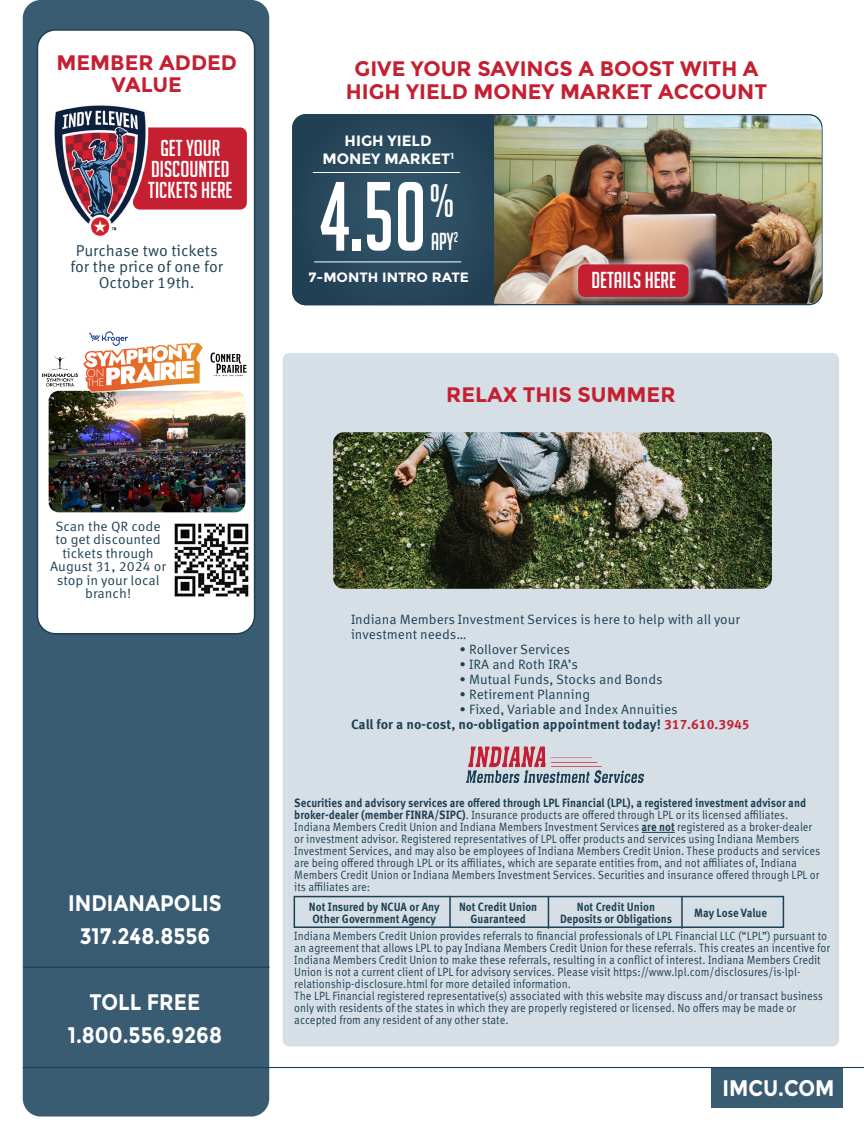
<style>
.page{position:relative;width:864px;height:1134px;background:#fff}
.page>*{position:absolute;margin:0;border:0;box-sizing:border-box;transform-origin:0 0}
.t1{font:95.7px "Big Noodle Titling";color:#fff;scale:.88 1}
.t2{font:45.75px "Big Noodle Titling";color:#fff;scale:.88 1}
.t3{font:24px "Big Noodle Titling";color:#fff;scale:.88 1}
.t4{font:700 22.5px "Montserrat";color:#fff;scale:.9 1}
.t5{font:22.5px/21px "Big Noodle Titling";color:#fff}
.t6{font:700 21px/22.5px "Montserrat";color:#c42032;text-align:center}
.t7{font:15.75px/15.8px "Meta Correspondence Pro";color:#1d4054;text-align:center}
.t8{font:700 15px "Montserrat";color:#fff}
.t9{font:13.5px/13.5px "Meta Correspondence Pro";color:#1d4054}
.t10{font:700 13.5px "Meta Correspondence Pro";color:#1d4054}
.t11{font:700 13.5px "Montserrat";color:#fff}
.t12{font:12px/12px "Meta Correspondence Pro";color:#1d4054;scale:.89 1}
.t13{font:700 12px "Meta Correspondence Pro";color:#1d4054;scale:.89 1}
.s1{color:#c42032}
.s2{font-weight:700}
</style>
<div class="page">
<div style="left:23px;top:0;width:246px;height:1117px;background:#395c72;border-radius:18px"></div>
<div style="left:711px;top:1067px;width:132px;height:40px;background:#395c72"></div>
<hr style="left:23px;top:1067px;width:841px;height:1px;background:#1d4054">
<hr style="left:23px;top:967px;width:246px;height:1px;background:#1d4054">
<div style="left:283px;top:353px;width:556px;height:693px;background:#d6dfe6;border-radius:7px"></div>
<img style="left:466px;top:746px;width:178px;height:38px">
<hr style="left:642px;top:832px;width:33px;height:1px;background:#1d4054">
<div style="left:294px;top:896px;width:490px;height:32px;border:2px solid #1d4054"></div>
<hr style="left:449px;top:896px;width:2px;height:32px;background:#1d4054">
<hr style="left:548px;top:897px;width:1px;height:32px;background:#1d4054">
<hr style="left:681px;top:897px;width:2px;height:32px;background:#1d4054">
<img style="left:333px;top:432px;width:439px;height:157px">
<div style="left:37px;top:30px;width:218px;height:604px;background:#fff;border-radius:18px"></div>
<div style="left:37px;top:29px;width:218px;height:606px;border:2px solid #1d4054;border-radius:18px"></div>
<div style="left:126px;top:121px;width:128px;height:95px;background:#fff"></div>
<div style="left:133px;top:127px;width:114px;height:83px;background:#c42032;border-radius:7px"></div>
<img style="left:37px;top:102px;width:131px;height:137px">
<img style="left:49px;top:392px;width:196px;height:120px">
<img style="left:43px;top:331px;width:204px;height:61px">
<img style="left:174px;top:523px;width:75px;height:74px">
<svg style="left:292px;top:114px;width:217px;height:191px;background:#29495d"></svg>
<hr style="left:313px;top:172px;width:147px;height:1px;background:#fff">
<hr style="left:314px;top:262px;width:147px;height:1px;background:#fff">
<img style="left:494px;top:116px;width:328px;height:188px">
<svg style="left:571px;top:257px;width:124px;height:47px;background:#917e74"></svg>
<div style="left:578px;top:264px;width:111px;height:33px;background:#c42032;border-radius:7px"></div>
<p class="t6" style="left:56px;top:51px;width:182px">MEMBER ADDED<br>VALUE</p>
<p class="t5" style="left:160px;top:137px;width:61px">GET YOUR</p>
<p class="t5" style="left:148px;top:158px;width:86px">DISCOUNTED<br>TICKETS HERE</p>
<p class="t7" style="left:70px;top:242px;width:154px">Purchase two tickets for the price of one for<br>October 19th.</p>
<p class="t9" style="left:50px;top:518px;width:117px;text-align:center">Scan the QR code to get discounted tickets through<br>August 31, 2024 or stop in your local branch!</p>
<p class="t4" style="left:68px;top:889px;width:172px">INDIANAPOLIS</p>
<p class="t4" style="left:80px;top:922px;width:147px">317.248.8556</p>
<p class="t4" style="left:90px;top:988px;width:124px">TOLL FREE</p>
<p class="t4" style="left:68px;top:1021px;width:173px">1.800.556.9268</p>
<p class="t6" style="left:346px;top:58px;width:423px">GIVE YOUR SAVINGS A BOOST WITH A<br>HIGH YIELD MONEY MARKET ACCOUNT</p>
<p class="t8" style="left:345px;top:131px;width:89px">HIGH YIELD</p>
<p class="t8" style="left:322px;top:149px;width:133px">MONEY MARKET<sup>1</sup></p>
<p class="t1" style="left:319px;top:165px;width:124px">4.50</p>
<p class="t2" style="left:429px;top:176px;width:30px">%</p>
<p class="t3" style="left:431px;top:228px;width:33px">APY<sup>2</sup></p>
<p class="t11" style="left:309px;top:270px;width:162px">7-MONTH INTRO RATE</p>
<p class="t5" style="left:592px;top:269px;width:86px">DETAILS HERE</p>
<p class="t6" style="left:446px;top:384px;width:231px">RELAX THIS SUMMER</p>
<p class="t9" style="left:351px;top:611px;width:390px;line-height:15px">Indiana Members Investment Services is here to help with all your investment needs…</p>
<p class="t9" style="left:459px;top:642px;width:113px">• Rollover Services</p>
<p class="t9" style="left:459px;top:657px;width:121px">• IRA and Roth IRA’s</p>
<p class="t9" style="left:459px;top:672px;width:205px">• Mutual Funds, Stocks and Bonds</p>
<p class="t9" style="left:459px;top:687px;width:133px">• Retirement Planning</p>
<p class="t9" style="left:459px;top:702px;width:220px">• Fixed, Variable and Index Annuities</p>
<p class="t10" style="left:351px;top:714px;width:400px">Call for a no-cost, no-obligation appointment today! <span class="s1">317.610.3945</span></p>
<p class="t12" style="left:294px;top:796px;width:592px"><span class="s2">Securities and advisory services are offered through LPL Financial (LPL), a registered investment advisor and broker-dealer (member FINRA/SIPC)</span>. Insurance products are offered through LPL or its licensed affiliates.<br>Indiana Members Credit Union and Indiana Members Investment Services <span class="s2">are not</span> registered as a broker-dealer or investment advisor. Registered representatives of LPL offer products and services using Indiana Members Investment Services, and may also be employees of Indiana Members Credit Union. These products and services are being offered through LPL or its affiliates, which are separate entities from, and not affiliates of, Indiana Members Credit Union or Indiana Members Investment Services. Securities and insurance offered through LPL or its affiliates are:</p>
<p class="t13" style="left:309px;top:897px;width:148px">Not Insured by NCUA or Any</p>
<p class="t13" style="left:312px;top:909px;width:141px">Other Government Agency</p>
<p class="t13" style="left:459px;top:897px;width:89px">Not Credit Union</p>
<p class="t13" style="left:471px;top:909px;width:64px">Guaranteed</p>
<p class="t13" style="left:577px;top:897px;width:89px">Not Credit Union</p>
<p class="t13" style="left:560px;top:909px;width:127px">Deposits or Obligations</p>
<p class="t13" style="left:694px;top:903px;width:83px">May Lose Value</p>
<p class="t12" style="left:294px;top:930px;width:603px">Indiana Members Credit Union provides referrals to financial professionals of LPL Financial LLC (“LPL”) pursuant to an agreement that allows LPL to pay Indiana Members Credit Union for these referrals. This creates an incentive for Indiana Members Credit Union to make these referrals, resulting in a conflict of interest. Indiana Members Credit Union is not a current client of LPL for advisory services. Please visit https://www.lpl.com/disclosures/is-lpl&shy;relationship-disclosure.html for more detailed information.</p>
<p class="t12" style="left:294px;top:990px;width:596px">The LPL Financial registered representative(s) associated with this website may discuss and/or transact business only with residents of the states in which they are properly registered or licensed. No offers may be made or accepted from any resident of any other state.</p>
<p class="t4" style="left:722px;top:1075px;width:126px">IMCU.COM</p>
</div>
